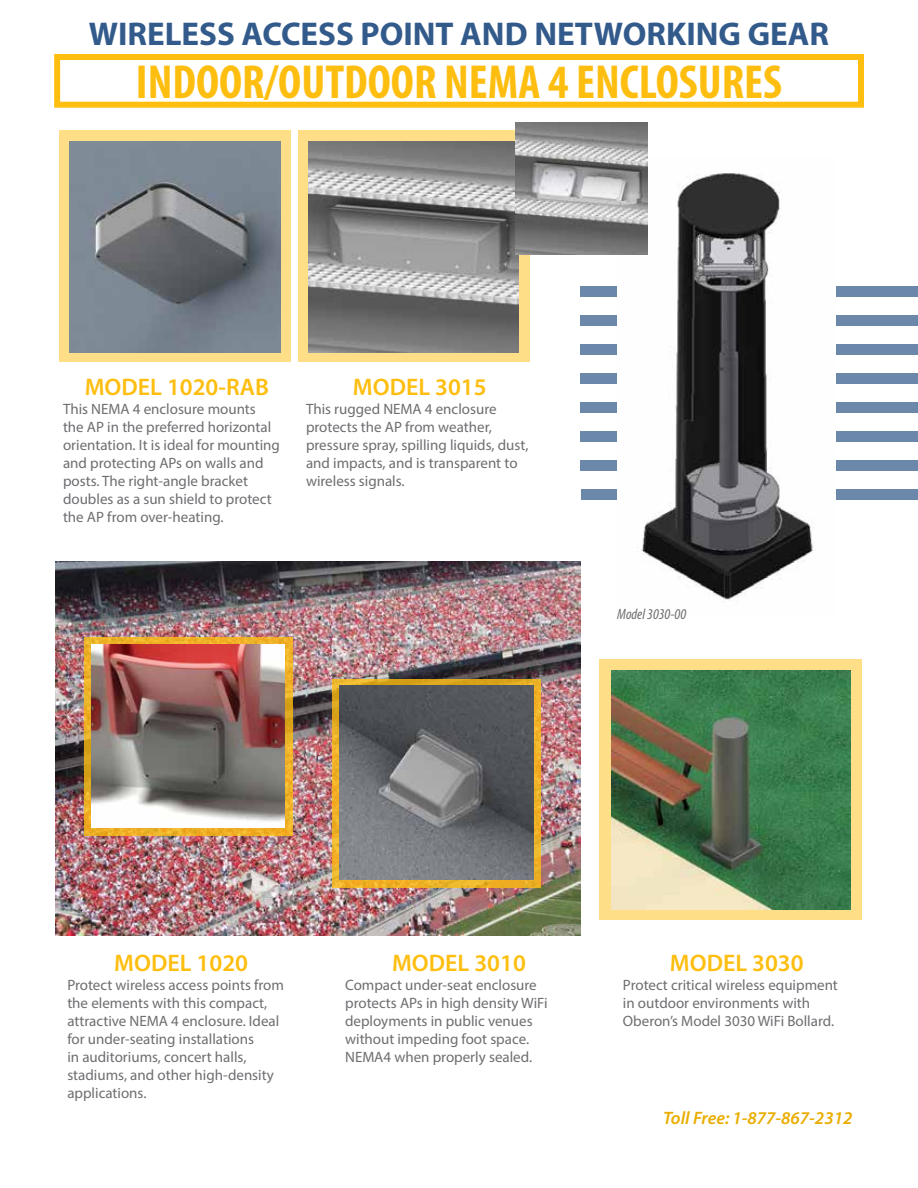
<style>
.page{position:relative;width:918px;height:1188px;background:#fff}
.page>*{position:absolute;margin:0;border:0;box-sizing:border-box;transform-origin:0 0}
.t1{font:700 condensed 48px "Myriad Pro";color:#febe10}
.t2{font:700 33px "Myriad Pro";color:#325a8b}
.t3{font:600 24px "Myriad Pro";color:#febe10}
.t4{font:italic 600 18px "Myriad Pro";color:#eaad00}
.t5{font:15px/18px "Myriad Pro";color:#6d6e71}
.t6{font:italic condensed 15px "Myriad Pro";color:#6d6e71}
</style>
<div class="page">
<div style="left:580px;top:286px;width:338px;height:11px;background:#6b88ab"></div>
<div style="left:580px;top:315px;width:338px;height:11px;background:#6b88ab"></div>
<div style="left:580px;top:344px;width:338px;height:11px;background:#6b88ab"></div>
<div style="left:580px;top:373px;width:338px;height:11px;background:#6b88ab"></div>
<div style="left:580px;top:402px;width:338px;height:11px;background:#6b88ab"></div>
<div style="left:581px;top:489px;width:337px;height:11px;background:#6b88ab"></div>
<div style="left:580px;top:431px;width:338px;height:11px;background:#6b88ab"></div>
<div style="left:580px;top:460px;width:338px;height:11px;background:#6b88ab"></div>
<img style="left:56px;top:562px;width:524px;height:373px">
<div style="left:59px;top:131px;width:232px;height:231px;background:#fede87"></div>
<div style="left:298px;top:131px;width:231px;height:231px;background:#fede87"></div>
<div style="left:599px;top:659px;width:263px;height:261px;background:#fede87"></div>
<svg style="left:84px;top:637px;width:208px;height:198px;background:#e7af32"></svg>
<svg style="left:332px;top:679px;width:209px;height:208px;background:#e1aa29"></svg>
<div style="left:54px;top:54px;width:810px;height:54px;border:6px solid #febe10"></div>
<img style="left:617px;top:157px;width:219px;height:445px">
<img style="left:611px;top:670px;width:239px;height:239px">
<img style="left:92px;top:644px;width:192px;height:183px">
<img style="left:339px;top:685px;width:194px;height:194px">
<img style="left:308px;top:142px;width:211px;height:210px">
<img style="left:515px;top:123px;width:132px;height:132px">
<img style="left:69px;top:142px;width:211px;height:210px">
<h2 class="t2" style="left:89px;top:13px;width:742px">WIRELESS ACCESS POINT AND NETWORKING GEAR</h2>
<h1 class="t1" style="left:136px;top:52px;width:648px">INDOOR/OUTDOOR NEMA 4 ENCLOSURES</h1>
<h3 class="t3" style="left:85px;top:371px;width:186px">MODEL 1020-RAB</h3>
<p class="t5" style="left:63px;top:400px;width:218px">This NEMA 4 enclosure mounts the AP in the preferred horizontal orientation. It is ideal for mounting and protecting APs on walls and posts. The right-angle bracket doubles as a sun shield to protect the AP from over-heating.</p>
<h3 class="t3" style="left:353px;top:371px;width:135px">MODEL 3015</h3>
<p class="t5" style="left:306px;top:400px;width:224px">This rugged NEMA 4 enclosure protects the AP from weather, pressure spray, spilling liquids, dust, and impacts, and is transparent to wireless signals.</p>
<p class="t6" style="left:617px;top:605px;width:70px">Model 3030-00</p>
<h3 class="t3" style="left:114px;top:948px;width:135px">MODEL 1020</h3>
<p class="t5" style="left:67px;top:976px;width:218px">Protect wireless access points from the elements with this compact, attractive NEMA 4 enclosure. Ideal for under-seating installations<br>in auditoriums, concert halls, stadiums, and other high-density applications.</p>
<h3 class="t3" style="left:392px;top:948px;width:135px">MODEL 3010</h3>
<p class="t5" style="left:345px;top:976px;width:204px">Compact under-seat enclosure protects APs in high density WiFi deployments in public venues without impeding foot space.<br>NEMA4 when properly sealed.</p>
<h3 class="t3" style="left:670px;top:948px;width:135px">MODEL 3030</h3>
<p class="t5" style="left:623px;top:976px;width:216px">Protect critical wireless equipment in outdoor environments with<br>Oberon’s Model 3030 WiFi Bollard.</p>
<p class="t4" style="left:663px;top:1107px;width:191px">Toll Free: 1-877-867-2312</p>
</div>
